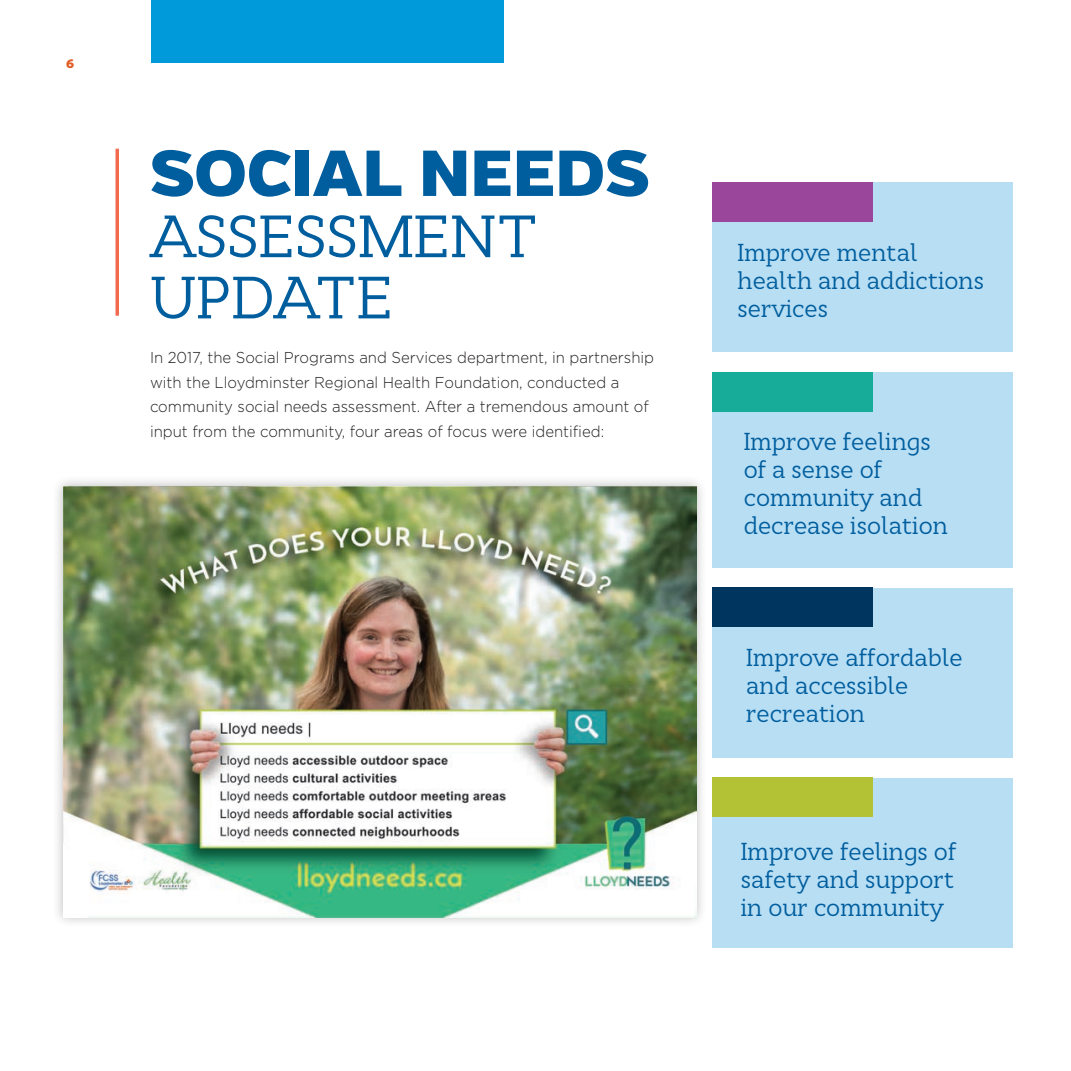
<style>
.page{position:relative;width:1071px;height:1071px;background:#fff}
.page>*{position:absolute;margin:0;border:0;box-sizing:border-box;transform-origin:0 0}
.t1{font:900 64.75px "Verb";color:#005e9e;scale:1.05 1}
.t2{font:59.5px/61.2px "Cyntho Slab Pro";color:#005e9e;scale:.95 1}
.t3{font:24.5px/28px "Cyntho Slab Pro";color:#005e9e;scale:.95 1}
.t4{font:300 15.75px/24.5px "Gotham";color:#231f20;scale:.95 1}
.t5{font:900 12.25px "Verb";color:#e15e25}
</style>
<div class="page">
<div style="left:712px;top:183px;width:301px;height:169px;background:#b8def4"></div>
<div style="left:712px;top:183px;width:161px;height:39px;background:#9a479b"></div>
<div style="left:712px;top:373px;width:301px;height:195px;background:#b8def4"></div>
<div style="left:712px;top:373px;width:161px;height:39px;background:#16ac99"></div>
<div style="left:712px;top:588px;width:301px;height:170px;background:#b8def4"></div>
<div style="left:712px;top:588px;width:161px;height:39px;background:#003560"></div>
<div style="left:712px;top:778px;width:301px;height:169px;background:#b8def4"></div>
<div style="left:712px;top:778px;width:161px;height:39px;background:#b3c135"></div>
<div style="left:52px;top:475px;width:655px;height:454px;background:#231f20;opacity:.3"></div>
<img style="left:63px;top:486px;width:633px;height:431px">
<hr style="left:116px;top:149px;width:3px;height:167px;background:#f26b50">
<div style="left:151px;top:0;width:353px;height:63px;background:#009ada"></div>
<p class="t5" style="left:66px;top:56px;width:9px">6</p>
<p class="t1" style="left:150px;top:134px;width:477px">SOCIAL NEEDS</p>
<p class="t2" style="left:150px;top:206px;width:410px">ASSESSMENT<br>UPDATE</p>
<p class="t4" style="left:150px;top:345px;width:532px">In 2017, the Social Programs and Services department, in partnership with the Lloydminster Regional Health Foundation, conducted a community social needs assessment. After a tremendous amount of input from the community, four areas of focus were identified:</p>
<p class="t3" style="left:738px;top:238px;width:261px">Improve mental health and addictions services</p>
<p class="t3" style="left:744px;top:428px;width:216px">Improve feelings of a sense of community and decrease isolation</p>
<p class="t3" style="left:746px;top:644px;width:229px">Improve affordable and accessible recreation</p>
<p class="t3" style="left:741px;top:837px;width:228px;text-align:justify">Improve feelings of safety and support in our community</p>
</div>
